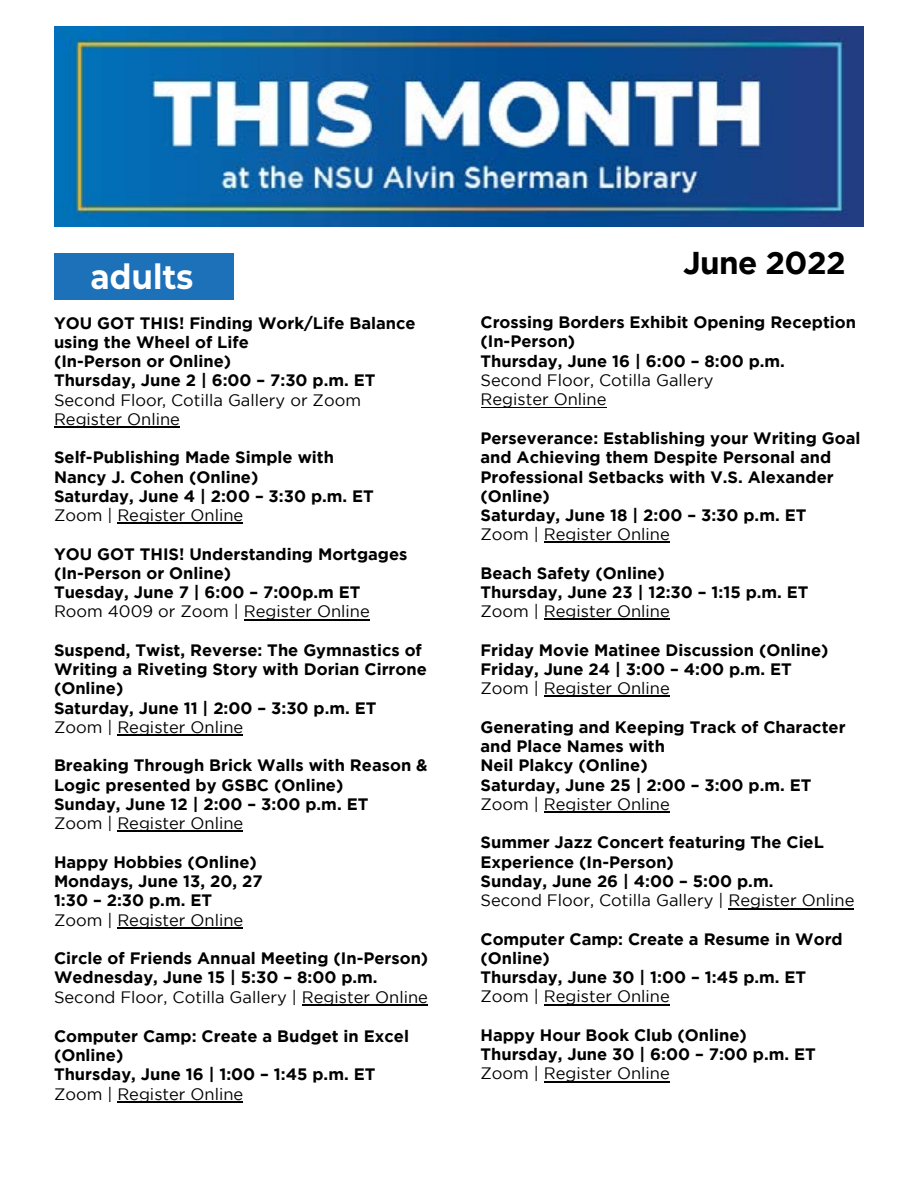
<style>
.page{position:relative;width:918px;height:1188px;background:#fff}
.page>*{position:absolute;margin:0;border:0;box-sizing:border-box;transform-origin:0 0}
.t1{font:700 34.65px "Montserrat";color:#fff;scale:.91 1}
.t2{font:700 31.5px "Gotham";letter-spacing:-.02em;color:#000}
.t3{font:700 16.5px/19.2px "Gotham";color:#000}
.t4{font:16.5px/19.2px "Gotham";color:#000}
.t5{font:700 16.5px/19.4px "Gotham";color:#000}
.s1{font-style:inherit}
.s2{font-weight:400}
</style>
<div class="page">
<hr style="left:118px;top:1102px;width:125px;height:1px;background:#000">
<hr style="left:302px;top:1005px;width:126px;height:1px;background:#000">
<hr style="left:118px;top:927px;width:125px;height:1px;background:#000">
<hr style="left:118px;top:831px;width:125px;height:1px;background:#000">
<hr style="left:118px;top:735px;width:125px;height:1px;background:#000">
<hr style="left:244px;top:619px;width:126px;height:1px;background:#000">
<hr style="left:118px;top:523px;width:125px;height:1px;background:#000">
<hr style="left:54px;top:426px;width:126px;height:2px;background:#000">
<div style="left:54px;top:253px;width:179px;height:47px;background:#1d71b9"></div>
<hr style="left:544px;top:1081px;width:126px;height:1px;background:#000">
<hr style="left:544px;top:1004px;width:126px;height:1px;background:#000">
<hr style="left:729px;top:908px;width:125px;height:1px;background:#000">
<hr style="left:544px;top:811px;width:126px;height:2px;background:#000">
<hr style="left:544px;top:696px;width:126px;height:1px;background:#000">
<hr style="left:544px;top:619px;width:126px;height:1px;background:#000">
<hr style="left:544px;top:542px;width:126px;height:1px;background:#000">
<hr style="left:481px;top:407px;width:125px;height:1px;background:#000">
<img style="left:54px;top:27px;width:809px;height:200px">
<h1 class="t1" style="left:90px;top:252px;width:114px">adults</h1>
<p class="t3" style="left:54px;top:313px;width:363px">YOU GOT THIS! Finding Work/Life Balance using the Wheel of Life<br>(In-Person or Online)<br>Thursday, June 2 | 6:00 – 7:30 p.m. ET</p>
<p class="t4" style="left:54px;top:390px;width:309px">Second Floor, Cotilla Gallery or Zoom<br>Register Online</p>
<p class="t3" style="left:54px;top:448px;width:321px">Self-Publishing Made Simple with<br>Nancy J. Cohen (Online)<br>Saturday, June 4 | 2:00 – 3:30 p.m. ET</p>
<p class="t4" style="left:54px;top:505px;width:191px">Zoom | Register Online</p>
<p class="t3" style="left:54px;top:544px;width:355px">YOU GOT THIS! Understanding Mortgages (In-Person or Online)<br>Tuesday, June 7 | 6:00 – 7:00p.m ET</p>
<p class="t4" style="left:54px;top:602px;width:317px">Room 4009 or Zoom | Register Online</p>
<p class="t3" style="left:54px;top:640px;width:374px">Suspend, Twist, Reverse: The Gymnastics of Writing a Riveting Story with Dorian C<span class="s1">i</span>rrone (Online)<br>Saturday, June 11 | 2:00 – 3:30 p.m. ET</p>
<p class="t4" style="left:54px;top:717px;width:191px">Zoom | Register Online</p>
<p class="t3" style="left:54px;top:756px;width:375px">Breaking Through Brick Walls with Reason &amp;<br>Logic presented by GSBC (Online)<br>Sunday, June 12 | 2:00 – 3:00 p.m. ET</p>
<p class="t4" style="left:54px;top:814px;width:191px">Zoom | Register Online</p>
<p class="t3" style="left:54px;top:852px;width:210px">Happy Hobbies (Online)<br>Mondays, June 13, 20, 27<br>1:30 – 2:30 p.m. ET</p>
<p class="t4" style="left:54px;top:910px;width:191px">Zoom | Register Online</p>
<p class="t3" style="left:54px;top:948px;width:376px">Circle of Friends Annual Meeting (In-Person)<br>Wednesday, June 15 | 5:30 – 8:00 p.m.</p>
<p class="t4" style="left:54px;top:987px;width:376px">Second Floor, Cotilla Gallery | Register Online</p>
<p class="t5" style="left:54px;top:1026px;width:357px">Computer Camp: Create a Budget in Excel (Online)<br>Thursday, June 16 | 1:00 – 1:45 p.m. ET</p>
<p class="t4" style="left:54px;top:1084px;width:191px">Zoom | Register Online</p>
<h2 class="t2" style="left:683px;top:245px;width:164px">June 2022</h2>
<p class="t3" style="left:480px;top:312px;width:377px">Crossing Borders Exhibit Opening Reception (In-Person)<br>Thursday, June 16 | 6:00 – 8:00 p.m.</p>
<p class="t4" style="left:480px;top:370px;width:235px">Second Floor, Cotilla Gallery<br>Register Online</p>
<p class="t3" style="left:480px;top:428px;width:381px">Perseverance: Establishing your Writing Goal and Achieving them Despite Personal and Professional Setbacks with V.S. Alexander (Online)<br>Saturday, June 18 | 2:00 – 3:30 p.m. ET</p>
<p class="t4" style="left:480px;top:525px;width:191px">Zoom | Register Online</p>
<p class="t3" style="left:480px;top:563px;width:330px">Beach Safety (Online)<br>Thursday, June 23 | 12:30 – 1:15 p.m. ET</p>
<p class="t4" style="left:480px;top:602px;width:191px">Zoom | Register Online</p>
<p class="t3" style="left:480px;top:640px;width:350px">Friday Movie Matinee Discussion (Online)<br>Friday, June 24 | 3:00 – 4:00 p.m. ET</p>
<p class="t4" style="left:480px;top:679px;width:191px">Zoom | Register Online</p>
<p class="t3" style="left:480px;top:717px;width:367px">Generating and Keeping Track of Character and Place Names with<br>Neil Plakcy (Online)<br>Saturday, June 25 | 2:00 – 3:00 p.m. ET</p>
<p class="t4" style="left:480px;top:794px;width:191px">Zoom | Register Online</p>
<p class="t5" style="left:480px;top:832px;width:345px">Summer Jazz Concert featuring The CieL<br>Experience (In-Person)<br>Sunday, June 26 | 4:00 – 5:00 p.m.</p>
<p class="t4" style="left:480px;top:890px;width:376px">Second Floor, Cotilla Gallery | Register Online</p>
<p class="t3" style="left:480px;top:929px;width:364px">Computer Camp: Create a Resume in Word (Online)<br>Thursday, June 30 <span class="s1">|</span> 1:00 – 1:45 p.m. ET<br><span class="s2">Zoom | Register Online</span></p>
<p class="t3" style="left:480px;top:1025px;width:337px">Happy Hour Book Club (Online)<br>Thursday, June 30 | 6:00 – 7:00 p.m. ET</p>
<p class="t4" style="left:480px;top:1064px;width:191px">Zoom | Register Online</p>
</div>
